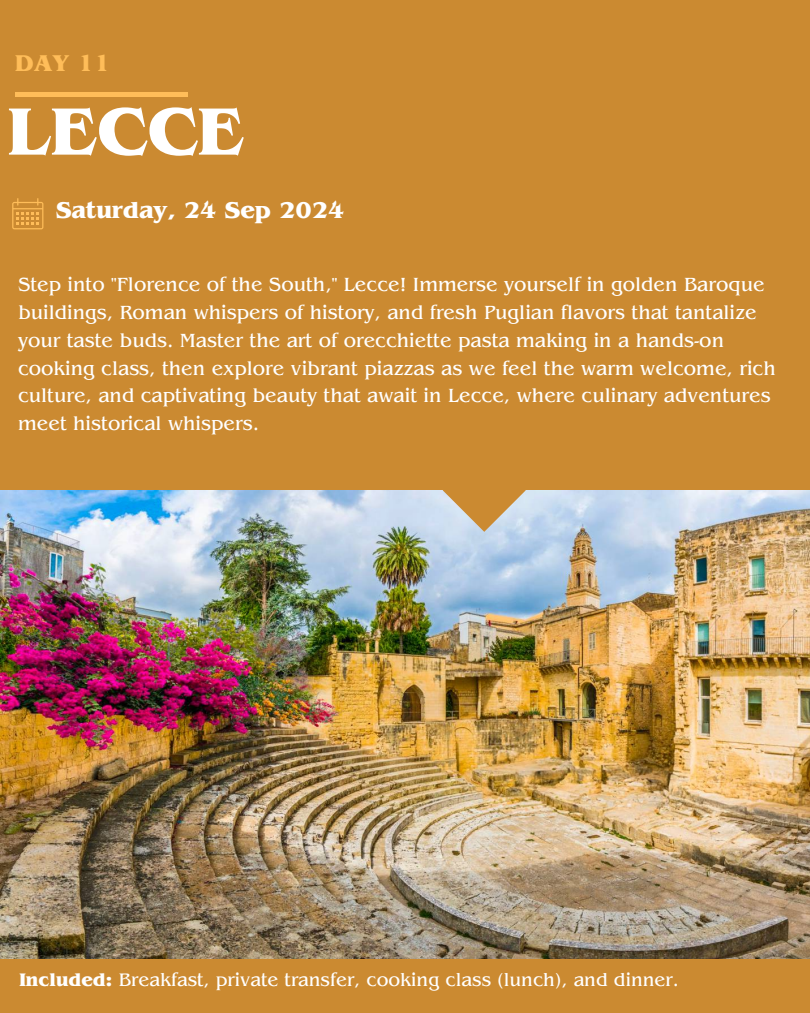
<style>
.page{position:relative;width:810px;height:1013px;background:#fff}
.page>*{position:absolute;margin:0;border:0;box-sizing:border-box;transform-origin:0 0}
.t1{font:700 70px "Benguiat Pro ITC";color:#fff}
.t2{font:700 24px "Benguiat Pro ITC";color:#fff}
.t3{font:700 24px "Benguiat Pro ITC";color:#ffbd59}
.t4{font:20px/27.8px "Benguiat Pro ITC";color:#fff}
.t5{font:19px "Benguiat Pro ITC";color:#fff}
.s1{font-weight:700}
</style>
<div class="page">
<div style="left:0;top:0;width:810px;height:1012px;background:#cb8a31"></div>
<svg style="left:12px;top:198px;width:31px;height:31px"></svg>
<hr style="left:15px;top:92px;width:173px;height:4px;background:#ffbd59">
<img style="left:1px;top:490px;width:809px;height:468px">
<svg style="left:443px;top:490px;width:83px;height:42px"></svg>
<p class="t3" style="left:15px;top:54px;width:96px">DAY 11</p>
<h1 class="t1" style="left:8px;top:107px;width:238px">LECCE</h1>
<p class="t2" style="left:56px;top:201px;width:290px">Saturday, 24 Sep 2024</p>
<p class="t4" style="left:18px;top:273px;width:759px">Step into "Florence of the South," Lecce! Immerse yourself in golden Baroque buildings, Roman whispers of history, and fresh Puglian flavors that tantalize your taste buds. Master the art of orecchiette pasta making in a hands-on cooking class, then explore vibrant piazzas as we feel the warm welcome, rich culture, and captivating beauty that await in Lecce, where culinary adventures meet historical whispers.</p>
<p class="t5" style="left:20px;top:972px;width:661px"><span class="s1">Included:</span> Breakfast, private transfer, cooking class (lunch), and dinner.</p>
</div>
